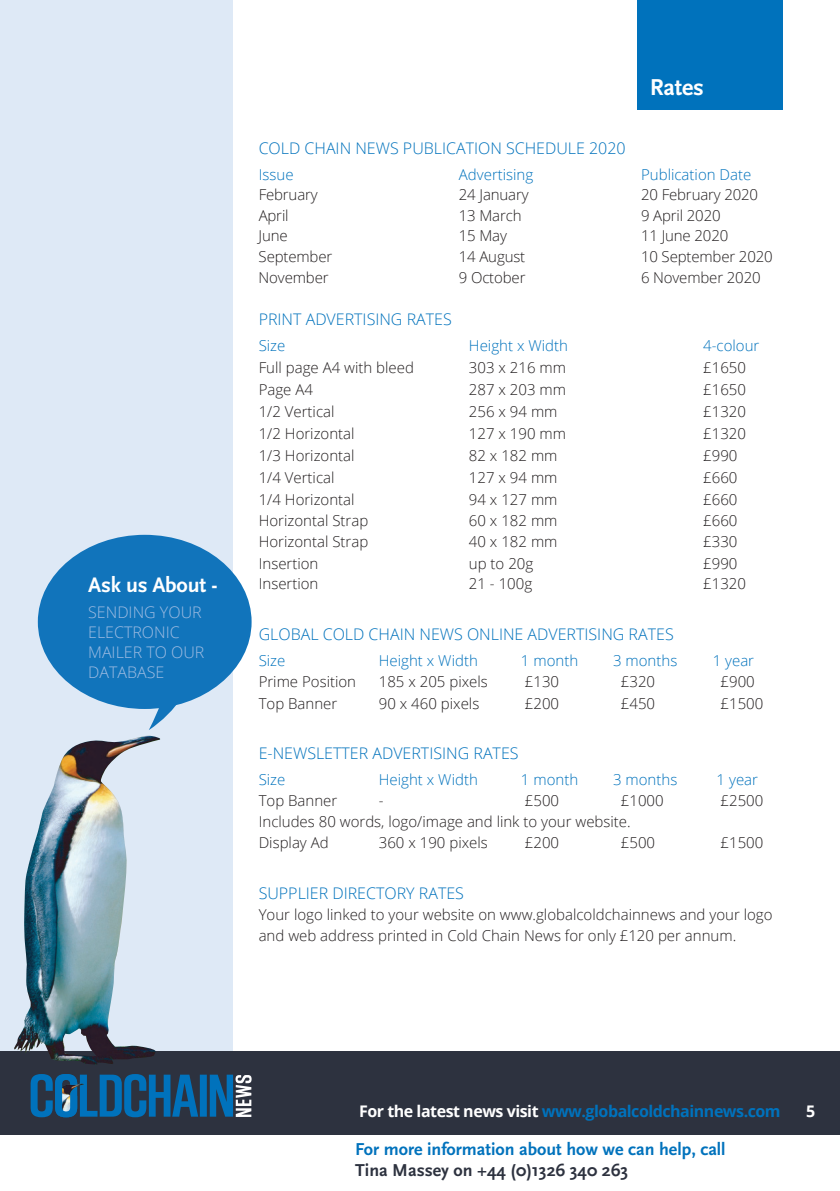
<style>
.page{position:relative;width:840px;height:1191px;background:#fff}
.page>*{position:absolute;margin:0;border:0;box-sizing:border-box;transform-origin:0 0}
.t1{font:700 24px "Scala Sans OT";letter-spacing:-.005em;color:#fff}
.t2{font:700 22px "Scala Sans OT";letter-spacing:-.01em;color:#fff}
.t3{font:700 18px "Scala Sans OT";color:#0072bc}
.t4{font:700 18px "Scala Sans OT";color:#2d323f}
.t5{font:300 16px "Open Sans";color:#0072bc}
.t6{font:700 16px "Open Sans";letter-spacing:-.03em;color:#0072bc}
.t7{font:300 16px/20px "Open Sans";color:#9fbce2}
.t8{font:700 16px "Open Sans";color:#fff}
.t9{font:300 15px/21px "Open Sans";color:#231f20}
.t10{font:300 15px "Open Sans";color:#0072bc}
.s1{color:#fff}
</style>
<div class="page">
<div style="left:0;top:0;width:232px;height:1086px;background:#dee9f6"></div>
<div style="left:0;top:1051px;width:839px;height:83px;background:#2d323f"></div>
<img style="left:14px;top:736px;width:146px;height:328px">
<div style="left:637px;top:0;width:145px;height:109px;background:#0072bc"></div>
<svg style="left:31px;top:1074px;width:220px;height:43px"></svg>
<svg style="left:149px;top:703px;width:34px;height:27px"></svg>
<div style="left:38px;top:535px;width:213px;height:174px;background:#1174bb;border-radius:50%"></div>
<h2 class="t2" style="left:88px;top:572px;width:131px">Ask us About -</h2>
<p class="t7" style="left:88px;top:601px;width:118px">SENDING YOUR<br>ELECTRONIC<br>MAILER TO OUR<br>DATABASE</p>
<h1 class="t1" style="left:649px;top:73px;width:56px">Rates</h1>
<p class="t5" style="left:258px;top:137px;width:368px">COLD CHAIN NEWS PUBLICATION SCHEDULE 2020</p>
<p class="t10" style="left:258px;top:164px;width:36px">Issue</p>
<p class="t10" style="left:458px;top:164px;width:76px">Advertising</p>
<p class="t10" style="left:640px;top:164px;width:112px">Publication Date</p>
<p class="t9" style="left:258px;top:184px;width:60px">February</p>
<p class="t9" style="left:458px;top:184px;width:71px">24 January</p>
<p class="t9" style="left:640px;top:184px;width:118px">20 February 2020</p>
<p class="t9" style="left:258px;top:204px;width:31px">April</p>
<p class="t9" style="left:458px;top:204px;width:64px">13 March</p>
<p class="t9" style="left:640px;top:204px;width:81px">9 April 2020</p>
<p class="t9" style="left:258px;top:225px;width:31px">June</p>
<p class="t9" style="left:458px;top:225px;width:50px">15 May</p>
<p class="t9" style="left:640px;top:225px;width:89px">11 June 2020</p>
<p class="t9" style="left:258px;top:246px;width:75px">September</p>
<p class="t9" style="left:458px;top:246px;width:68px">14 August</p>
<p class="t9" style="left:640px;top:246px;width:133px">10 September 2020</p>
<p class="t9" style="left:258px;top:266px;width:71px">November</p>
<p class="t9" style="left:458px;top:266px;width:68px">9 October</p>
<p class="t9" style="left:640px;top:266px;width:121px">6 November 2020</p>
<p class="t5" style="left:258px;top:308px;width:194px">PRINT ADVERTISING RATES</p>
<p class="t10" style="left:258px;top:335px;width:28px">Size</p>
<p class="t10" style="left:468px;top:335px;width:100px">Height x Width</p>
<p class="t10" style="left:702px;top:335px;width:58px">4-colour</p>
<p class="t9" style="left:258px;top:356px;width:157px">Full page A4 with bleed</p>
<p class="t9" style="left:468px;top:356px;width:99px">303 x 216 mm</p>
<p class="t9" style="left:702px;top:356px;width:44px">£1650</p>
<p class="t9" style="left:258px;top:378px;width:56px">Page A4</p>
<p class="t9" style="left:468px;top:378px;width:99px">287 x 203 mm</p>
<p class="t9" style="left:702px;top:378px;width:44px">£1650</p>
<p class="t9" style="left:258px;top:400px;width:77px">1/2 Vertical</p>
<p class="t9" style="left:468px;top:400px;width:90px">256 x 94 mm</p>
<p class="t9" style="left:702px;top:400px;width:44px">£1320</p>
<p class="t9" style="left:258px;top:422px;width:97px">1/2 Horizontal</p>
<p class="t9" style="left:468px;top:422px;width:99px">127 x 190 mm</p>
<p class="t9" style="left:702px;top:422px;width:44px">£1320</p>
<p class="t9" style="left:258px;top:444px;width:97px">1/3 Horizontal</p>
<p class="t9" style="left:468px;top:444px;width:90px">82 x 182 mm</p>
<p class="t9" style="left:702px;top:444px;width:36px">£990</p>
<p class="t9" style="left:258px;top:466px;width:77px">1/4 Vertical</p>
<p class="t9" style="left:468px;top:466px;width:90px">127 x 94 mm</p>
<p class="t9" style="left:702px;top:466px;width:36px">£660</p>
<p class="t9" style="left:258px;top:488px;width:97px">1/4 Horizontal</p>
<p class="t9" style="left:468px;top:488px;width:90px">94 x 127 mm</p>
<p class="t9" style="left:702px;top:488px;width:36px">£660</p>
<p class="t9" style="left:258px;top:509px;width:111px">Horizontal Strap</p>
<p class="t9" style="left:468px;top:509px;width:90px">60 x 182 mm</p>
<p class="t9" style="left:702px;top:509px;width:36px">£660</p>
<p class="t9" style="left:258px;top:530px;width:111px">Horizontal Strap</p>
<p class="t9" style="left:468px;top:530px;width:90px">40 x 182 mm</p>
<p class="t9" style="left:702px;top:530px;width:36px">£330</p>
<p class="t9" style="left:258px;top:552px;width:61px">Insertion</p>
<p class="t9" style="left:468px;top:552px;width:66px">up to 20g</p>
<p class="t9" style="left:702px;top:552px;width:36px">£990</p>
<p class="t9" style="left:258px;top:572px;width:61px">Insertion</p>
<p class="t9" style="left:468px;top:572px;width:65px">21 - 100g</p>
<p class="t9" style="left:702px;top:572px;width:44px">£1320</p>
<p class="t5" style="left:258px;top:623px;width:416px">GLOBAL COLD CHAIN NEWS ONLINE ADVERTISING RATES</p>
<p class="t10" style="left:258px;top:650px;width:28px">Size</p>
<p class="t10" style="left:378px;top:650px;width:100px">Height x Width</p>
<p class="t10" style="left:520px;top:650px;width:59px">1 month</p>
<p class="t10" style="left:612px;top:650px;width:66px">3 months</p>
<p class="t10" style="left:712px;top:650px;width:43px">1 year</p>
<p class="t9" style="left:258px;top:670px;width:99px">Prime Position</p>
<p class="t9" style="left:378px;top:670px;width:110px">185 x 205 pixels</p>
<p class="t9" style="left:524px;top:670px;width:36px">£130</p>
<p class="t9" style="left:620px;top:670px;width:36px">£320</p>
<p class="t9" style="left:720px;top:670px;width:36px">£900</p>
<p class="t9" style="left:258px;top:692px;width:80px">Top Banner</p>
<p class="t9" style="left:378px;top:692px;width:102px">90 x 460 pixels</p>
<p class="t9" style="left:524px;top:692px;width:36px">£200</p>
<p class="t9" style="left:620px;top:692px;width:36px">£450</p>
<p class="t9" style="left:720px;top:692px;width:44px">£1500</p>
<p class="t5" style="left:258px;top:742px;width:261px">E-NEWSLETTER ADVERTISING RATES</p>
<p class="t10" style="left:258px;top:769px;width:28px">Size</p>
<p class="t10" style="left:378px;top:769px;width:100px">Height x Width</p>
<p class="t10" style="left:520px;top:769px;width:59px">1 month</p>
<p class="t10" style="left:612px;top:769px;width:66px">3 months</p>
<p class="t10" style="left:716px;top:769px;width:43px">1 year</p>
<p class="t9" style="left:258px;top:789px;width:80px">Top Banner</p>
<p class="t9" style="left:378px;top:789px;width:6px">-</p>
<p class="t9" style="left:524px;top:789px;width:36px">£500</p>
<p class="t9" style="left:620px;top:789px;width:44px">£1000</p>
<p class="t9" style="left:720px;top:789px;width:44px">£2500</p>
<p class="t9" style="left:258px;top:810px;width:373px">Includes 80 words, logo/image and link to your website.<br>Display Ad</p>
<p class="t9" style="left:378px;top:831px;width:110px">360 x 190 pixels</p>
<p class="t9" style="left:524px;top:831px;width:36px">£200</p>
<p class="t9" style="left:620px;top:831px;width:36px">£500</p>
<p class="t9" style="left:720px;top:831px;width:44px">£1500</p>
<p class="t5" style="left:258px;top:882px;width:207px">SUPPLIER DIRECTORY RATES</p>
<p class="t9" style="left:258px;top:903px;width:515px">Your logo linked to your website on www.globalcoldchainnews and your logo and web address printed in Cold Chain News for only £120 per annum.</p>
<p class="t6" style="left:359px;top:1099px;width:423px"><span class="s1">For the latest news visit</span> www.globalcoldchainnews.com</p>
<p class="t8" style="left:805px;top:1099px;width:11px">5</p>
<p class="t3" style="left:355px;top:1139px;width:371px">For more information about how we can help, call</p>
<p class="t4" style="left:355px;top:1160px;width:274px">Tina Massey on +44 (0)1326 340 263</p>
</div>
